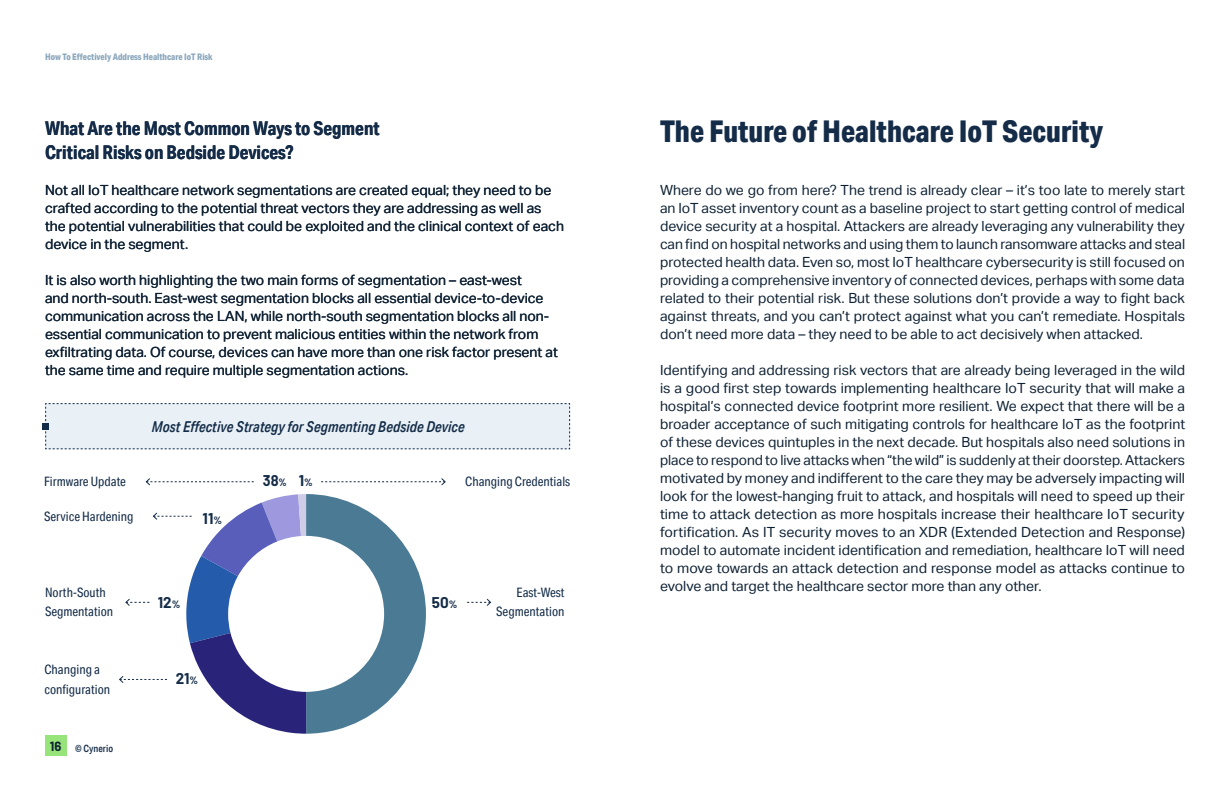
<style>
.page{position:relative;width:1230px;height:795px;background:#fff}
.page>*{position:absolute;margin:0;border:0;box-sizing:border-box;transform-origin:0 0}
.כותרת_גדולה_H1{font:800 30px "Aktiv Grotesk Cd";color:#142c48}
.כותרות_משנה_H2{font:700 19px/24px "Aktiv Grotesk Cd";color:#142c48}
.אחוזים{font:700 15.2px "Barlow";color:#142c48}
.אחוזים-2{font:700 15.2px "Barlow";color:#142c48;scale:.96 1}
.כותרת_גרפים{font:italic 500 15px "Aktiv Grotesk Cd";color:#142c48}
.טקסט__רץ{font:14px/18px "Aktiv Grotesk";color:#0e2133;text-align:justify}
.כותרות_משנה_H2-2{font:14px/18px "Aktiv Grotesk";color:#0e2133}
.טקסט_גרפים{font:13px/19.2px "Aktiv Grotesk Cd";color:#142c48}
.t1{font:500 10px "Aktiv Grotesk Cd";color:#142c48}
.כותרת_גדולה_H1-2{font:800 9px "Aktiv Grotesk Cd";color:#8ca8bd}
.s1{font-size:10.4px}
.s2{font-family:"Barlow";font-weight:700;font-size:13px;color:#0e2133}
</style>
<div class="page">
<div style="left:45px;top:736px;width:21px;height:20px;background:#97e57a"></div>
<div style="left:45px;top:403px;width:526px;height:47px;background:#e9f1f7"></div>
<div style="left:42px;top:423px;width:6px;height:7px;background:#142c48"></div>
<svg style="left:321px;top:478px;width:125px;height:8px"></svg>
<svg style="left:467px;top:598px;width:24px;height:8px"></svg>
<svg style="left:119px;top:494px;width:307px;height:240px"></svg>
<svg style="left:146px;top:478px;width:108px;height:8px"></svg>
<p class="כותרת_גדולה_H1-2" style="left:45px;top:52px;width:169px">How To Effectively Address Healthcare IoT Risk</p>
<p class="כותרות_משנה_H2" style="left:45px;top:116px;width:336px">What Are the Most Common Ways to Segment<br>Critical Risks on Bedside Devices?</p>
<p class="כותרות_משנה_H2-2" style="left:45px;top:181px;width:521px">Not all IoT healthcare network segmentations are created equal; they need to be crafted according to the potential threat vectors they are addressing as well as the potential vulnerabilities that could be exploited and the clinical context of each device in the segment.</p>
<p class="כותרות_משנה_H2-2" style="left:45px;top:271px;width:514px">It is also worth highlighting the two main forms of segmentation – east-west<br>and north-south. East-west segmentation blocks all essential device-to-device communication across the LAN, while north-south segmentation blocks all non&shy;essential communication to prevent malicious entities within the network from exfiltrating data. Of course, devices can have more than one risk factor present at the same time and require multiple segmentation actions.</p>
<p class="כותרת_גרפים" style="left:152px;top:418px;width:314px">Most Effective Strategy for Segmenting Bedside Device</p>
<p class="טקסט_גרפים" style="left:44px;top:472px;width:83px">Firmware Update</p>
<p class="אחוזים-2" style="left:263px;top:469px;width:26px">38<span class="s1">%</span></p>
<p class="טקסט_גרפים" style="left:44px;top:507px;width:91px">Service Hardening</p>
<p class="אחוזים" style="left:203px;top:507px;width:21px">11<span class="s1">%</span></p>
<p class="אחוזים" style="left:299px;top:469px;width:15px">1<span class="s1">%</span></p>
<p class="טקסט_גרפים" style="left:465px;top:472px;width:106px">Changing Credentials</p>
<p class="טקסט_גרפים" style="left:45px;top:583px;width:70px">North-South<br>Segmentation</p>
<p class="טקסט_גרפים" style="left:45px;top:660px;width:67px">Changing a configuration</p>
<p class="t1" style="left:50px;top:742px;width:65px"><span class="s2">16</span> © Cynerio</p>
<p class="אחוזים" style="left:158px;top:591px;width:24px">12<span class="s1">%</span></p>
<p class="אחוזים" style="left:176px;top:668px;width:24px">21<span class="s1">%</span></p>
<p class="אחוזים" style="left:432px;top:591px;width:27px">50<span class="s1">%</span></p>
<p class="טקסט_גרפים" style="left:496px;top:583px;width:70px;text-align:right">East-West<br>Segmentation</p>
<p class="כותרת_גדולה_H1" style="left:660px;top:112px;width:445px">The Future of Healthcare IoT Security</p>
<p class="טקסט__רץ" style="left:660px;top:181px;width:527px">Where do we go from here? The trend is already clear – it’s too late to merely start an IoT asset inventory count as a baseline project to start getting control of medical device security at a hospital. Attackers are already leveraging any vulnerability they can find on hospital networks and using them to launch ransomware attacks and steal protected health data. Even so, most IoT healthcare cybersecurity is still focused on providing a comprehensive inventory of connected devices, perhaps with some data related to their potential risk. But these solutions don’t provide a way to fight back against threats, and you can’t protect against what you can’t remediate. Hospitals don’t need more data – they need to be able to act decisively when attacked.</p>
<p class="טקסט__רץ" style="left:660px;top:361px;width:527px">Identifying and addressing risk vectors that are already being leveraged in the wild is a good first step towards implementing healthcare IoT security that will make a hospital’s connected device footprint more resilient. We expect that there will be a broader acceptance of such mitigating controls for healthcare IoT as the footprint of these devices quintuples in the next decade. But hospitals also need solutions in place to respond to live attacks when “the wild” is suddenly at their doorstep. Attackers motivated by money and indifferent to the care they may be adversely impacting will look for the lowest-hanging fruit to attack, and hospitals will need to speed up their time to attack detection as more hospitals increase their healthcare IoT security fortification. As IT security moves to an XDR (Extended Detection and Response) model to automate incident identification and remediation, healthcare IoT will need to move towards an attack detection and response model as attacks continue to evolve and target the healthcare sector more than any other.</p>
</div>
